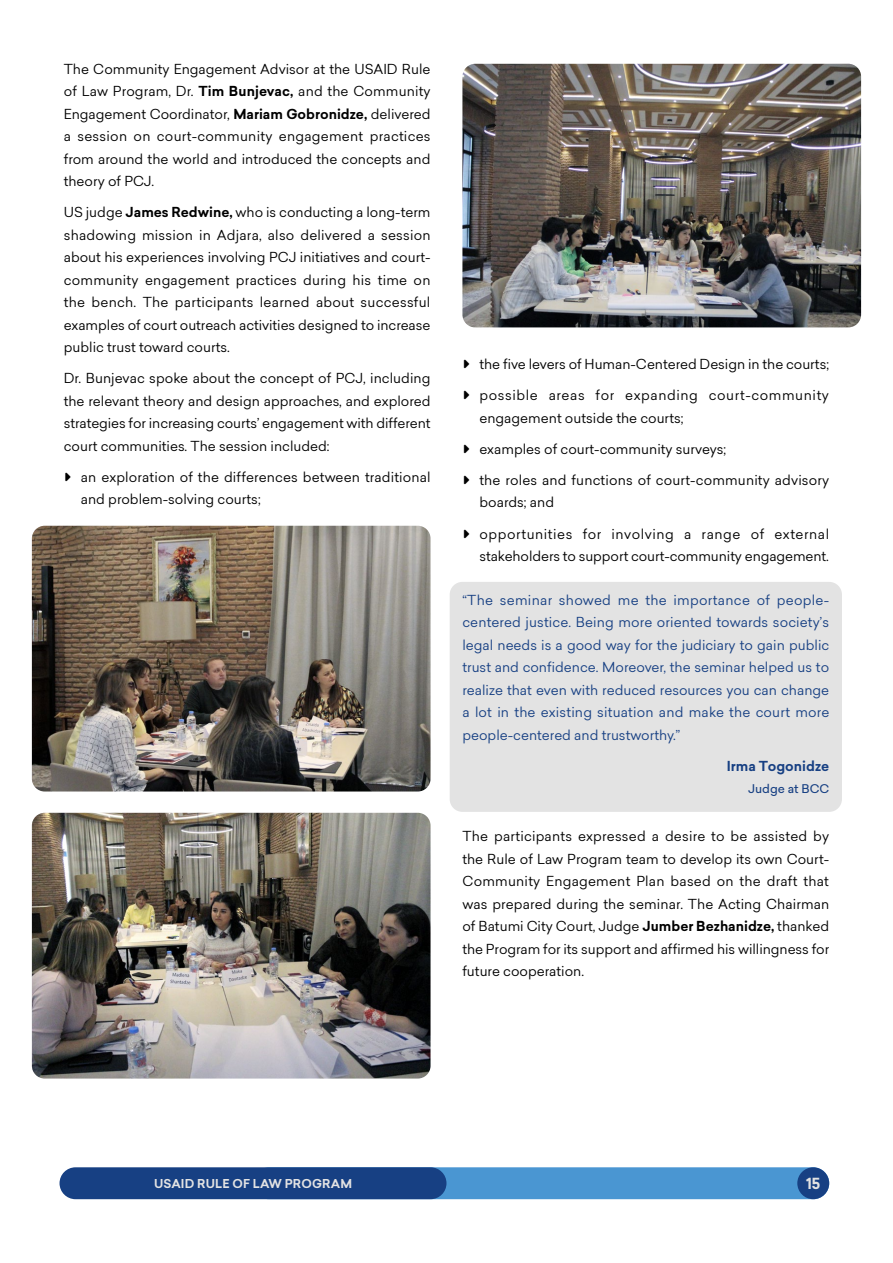
<style>
.page{position:relative;width:893px;height:1263px;background:#fff}
.page>*{position:absolute;margin:0;border:0;box-sizing:border-box;transform-origin:0 0}
.t1{font:700 15px "TBC Contractica";color:#e3e3e3}
.bd-just{font:13.5px/22.5px "TBC Contractica";color:#000;text-align:justify}
.bd-quote{font:13.5px/22.5px "TBC Contractica";color:#174083;text-align:justify}
.bd-just-2{font:13.5px/22.5px "TBC Contractica";letter-spacing:.045em;color:#000}
.bd-quote-autor-name{font:700 13.5px "TBC Contractica";color:#174083}
.t2{font:700 12px "TBC Contractica";letter-spacing:.01em;color:#e3e3e3}
.bd-quote-autor-title{font:500 12px "TBC Contractica";color:#174083}
.s1{font-weight:700}
</style>
<div class="page">
<div style="left:253px;top:1167px;width:576px;height:32px;background:#4a96d2;border-radius:16px"></div>
<div style="left:60px;top:1167px;width:386px;height:32px;background:#174083;border-radius:16px"></div>
<div style="left:797px;top:1167px;width:32px;height:32px;background:#174083;border-radius:50%"></div>
<div style="left:450px;top:582px;width:392px;height:230px;background:#e3e3e3;border-radius:13px"></div>
<img style="left:32px;top:813px;width:399px;height:265px">
<img style="left:32px;top:526px;width:399px;height:265px">
<img style="left:462px;top:64px;width:399px;height:263px">
<p class="bd-just" style="left:64px;top:58px;width:368px">The Community Engagement Advisor at the USAID Rule of Law Program, Dr. <span class="s1">Tim Bunjevac,</span> and the Community Engagement Coordinator, <span class="s1">Mariam Gobronidze,</span> delivered a session on court-community engagement practices from around the world and introduced the concepts and theory of PCJ.</p>
<p class="bd-just" style="left:64px;top:201px;width:368px">US judge <span class="s1">James Redwine,</span> who is conducting a long-term shadowing mission in Adjara, also delivered a session about his experiences involving PCJ initiatives and court&shy;community engagement practices during his time on the bench. The participants learned about successful examples of court outreach activities designed to increase public trust toward courts.</p>
<p class="bd-just" style="left:64px;top:367px;width:368px">Dr. Bunjevac spoke about the concept of PCJ, including the relevant theory and design approaches, and explored strategies for increasing courts’ engagement with different court communities. The session included:</p>
<p class="bd-just" style="left:81px;top:466px;width:351px">an exploration of the differences between traditional and problem-solving courts;</p>
<p class="bd-just" style="left:479px;top:353px;width:351px">the five levers of Human-Centered Design in the courts;</p>
<p class="bd-just-2" style="left:479px;top:384px;width:351px">possible areas for expanding court-community engagement outside the courts;</p>
<p class="bd-just" style="left:479px;top:438px;width:248px">examples of court-community surveys;</p>
<p class="bd-just" style="left:479px;top:469px;width:351px">the roles and functions of court-community advisory boards; and</p>
<p class="bd-just" style="left:479px;top:522px;width:351px">opportunities for involving a range of external stakeholders to support court-community engagement.</p>
<p class="bd-quote" style="left:462px;top:588px;width:368px">“The seminar showed me the importance of people&shy;centered justice. Being more oriented towards society’s legal needs is a good way for the judiciary to gain public trust and confidence. Moreover, the seminar helped us to realize that even with reduced resources you can change a lot in the existing situation and make the court more people-centered and trustworthy.”</p>
<p class="bd-quote-autor-name" style="left:727px;top:756px;width:104px">Irma Togonidze</p>
<p class="bd-quote-autor-title" style="left:748px;top:780px;width:83px">Judge at BCC</p>
<p class="bd-just" style="left:462px;top:825px;width:368px">The participants expressed a desire to be assisted by the Rule of Law Program team to develop its own Court-Community Engagement Plan based on the draft that was prepared during the seminar. The Acting Chairman of Batumi City Court, Judge <span class="s1">Jumber Bezhanidze,</span> thanked the Program for its support and affirmed his willingness for future cooperation.</p>
<p class="t2" style="left:154px;top:1175px;width:199px">USAID RULE OF LAW PROGRAM</p>
<p class="t1" style="left:806px;top:1173px;width:16px">15</p>
</div>
